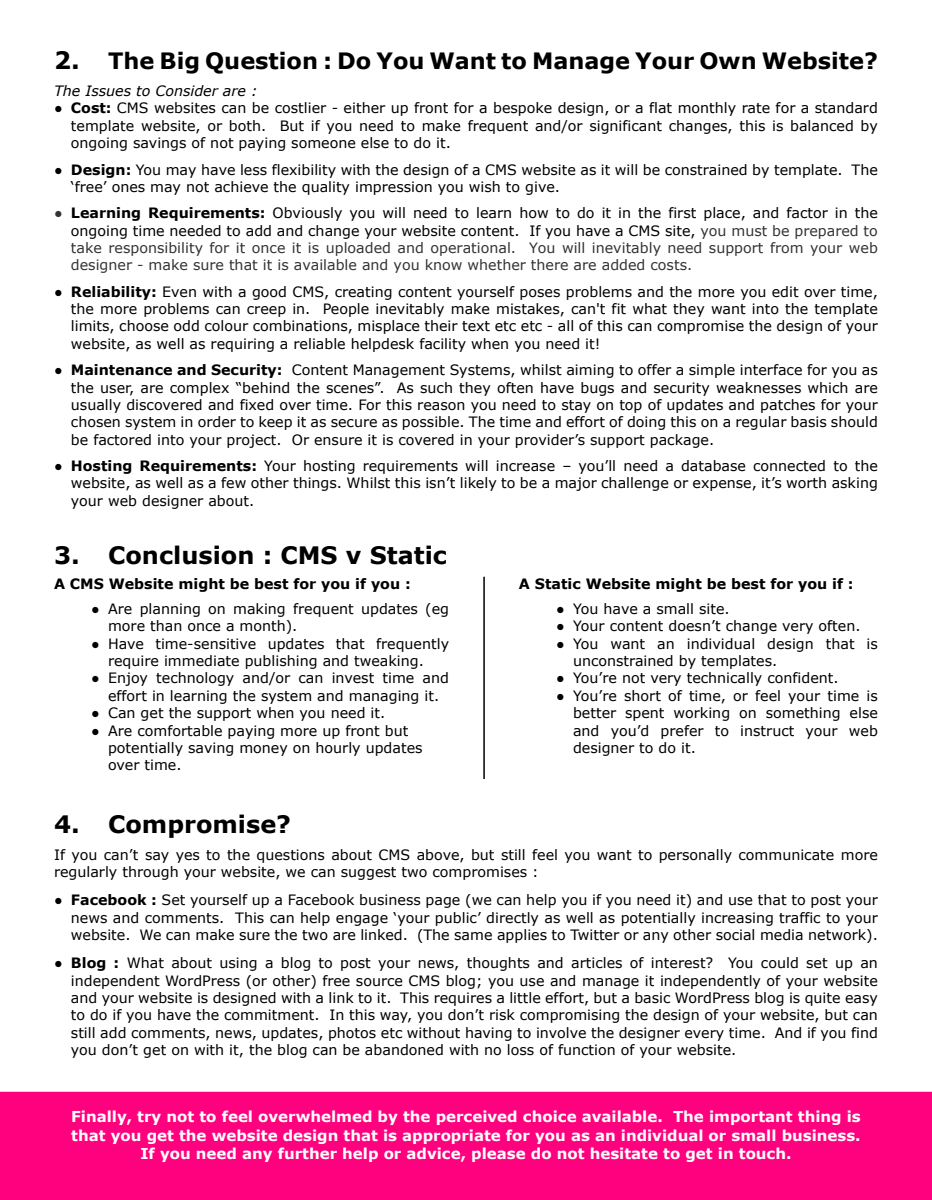
<style>
.page{position:relative;width:932px;height:1200px;background:#fff}
.page>*{position:absolute;margin:0;border:0;box-sizing:border-box;transform-origin:0 0}
.t1{font:700 24px "Verdana";color:#000}
.t2{font:700 22.5px "Verdana";color:#000}
.t3{font:700 15px/18.3px "Verdana";color:#fefefe;text-align:center}
.t4{font:14.25px/17.4px "Verdana";color:#000;text-align:justify}
.t5{font:14.25px/17.4px "Verdana";color:#333;text-align:justify}
.t6{font:700 14.25px "Verdana";color:#000}
.t7{font:italic 14.25px "Verdana";color:#000}
.s1{font-size:24px}
.s2{font-family:"Times New Roman"}
.s3{font-weight:700}
.s4{font-family:"Times New Roman";font-weight:700}
.s5{font-weight:700;color:#000}
.s6{color:#000}
</style>
<div class="page">
<div style="left:0;top:1091px;width:931px;height:108px;background:#ff007f"></div>
<hr style="left:483px;top:576px;width:1px;height:202px;background:#000">
<h2 class="t2" style="left:54px;top:52px;width:825px"><span class="s1">2.</span> The Big Question : Do You Want to Manage Your Own Website?</h2>
<p class="t7" style="left:54px;top:85px;width:205px">The Issues to Consider are :</p>
<p class="t4" style="left:71px;top:101px;width:808px;text-indent:-17px"><span class="s2">●</span> <span class="s3">Cost:</span> CMS websites can be costlier - either up front for a bespoke design, or a flat monthly rate for a standard template website, or both. But if you need to make frequent and/or significant changes, this is balanced by ongoing savings of not paying someone else to do it.</p>
<p class="t4" style="left:71px;top:162px;width:808px;text-indent:-17px"><span class="s2">●</span> <span class="s3">Design:</span> You may have less flexibility with the design of a CMS website as it will be constrained by template. The ‘free’ ones may not achieve the quality impression you wish to give.</p>
<p class="t5" style="left:71px;top:205px;width:808px;text-indent:-17px"><span class="s4">●</span> <span class="s5">Learning Requirements:</span> <span class="s6">Obviously you will need to learn how to do it in the first place, and factor in the ongoing time needed to add and change your website content. If you have a CMS site,</span> you must be prepared to take responsibility for it once it is uploaded and operational. You will inevitably need support from your web designer - make sure that it is available and you know whether there are added costs.</p>
<p class="t4" style="left:71px;top:284px;width:808px;text-indent:-17px"><span class="s2">●</span> <span class="s3">Reliability:</span> Even with a good CMS, creating content yourself poses problems and the more you edit over time, the more problems can creep in. People inevitably make mistakes, can't fit what they want into the template limits, choose odd colour combinations, misplace their text etc etc - all of this can compromise the design of your website, as well as requiring a reliable helpdesk facility when you need it!</p>
<p class="t4" style="left:71px;top:362px;width:808px;text-indent:-17px"><span class="s2">●</span> <span class="s3">Maintenance and Security:</span> Content Management Systems, whilst aiming to offer a simple interface for you as the user, are complex “behind the scenes”. As such they often have bugs and security weaknesses which are usually discovered and fixed over time. For this reason you need to stay on top of updates and patches for your chosen system in order to keep it as secure as possible. The time and effort of doing this on a regular basis should be factored into your project. Or ensure it is covered in your provider’s support package.</p>
<p class="t4" style="left:71px;top:458px;width:808px;text-indent:-17px"><span class="s2">●</span> <span class="s3">Hosting Requirements:</span> Your hosting requirements will increase – you’ll need a database connected to the website, as well as a few other things. Whilst this isn’t likely to be a major challenge or expense, it’s worth asking your web designer about.</p>
<h1 class="t1" style="left:54px;top:545px;width:394px">3. Conclusion : CMS v Static</h1>
<p class="t6" style="left:54px;top:578px;width:358px">A CMS Website might be best for you if you :</p>
<p class="t4" style="left:108px;top:601px;width:342px;text-indent:-17px"><span class="s2">●</span> Are planning on making frequent updates (eg more than once a month).</p>
<p class="t4" style="left:91px;top:635px;width:359px;text-align:center"><span class="s2">●</span> Have time-sensitive updates that frequently require immediate publishing and tweaking.</p>
<p class="t4" style="left:91px;top:670px;width:359px;text-align:center"><span class="s2">●</span> Enjoy technology and/or can invest time and effort in learning the system and managing it.</p>
<p class="t4" style="left:91px;top:705px;width:295px"><span class="s2">●</span> Can get the support when you need it.</p>
<p class="t4" style="left:108px;top:722px;width:316px;text-align:left;text-indent:-17px"><span class="s2">●</span> Are comfortable paying more up front but potentially saving money on hourly updates over time.</p>
<p class="t6" style="left:519px;top:578px;width:336px">A Static Website might be best for you if :</p>
<p class="t4" style="left:556px;top:601px;width:175px"><span class="s2">●</span> You have a small site.</p>
<p class="t4" style="left:556px;top:618px;width:306px"><span class="s2">●</span> Your content doesn’t change very often.</p>
<p class="t4" style="left:573px;top:635px;width:306px;text-indent:-17px"><span class="s2">●</span> You want an individual design that is unconstrained by templates.</p>
<p class="t4" style="left:556px;top:670px;width:284px"><span class="s2">●</span> You’re not very technically confident.</p>
<p class="t4" style="left:573px;top:688px;width:306px;text-indent:-17px"><span class="s2">●</span> You’re short of time, or feel your time is better spent working on something else and you’d prefer to instruct your web designer to do it.</p>
<h1 class="t1" style="left:54px;top:814px;width:238px">4. Compromise?</h1>
<p class="t4" style="left:54px;top:846px;width:825px">If you can’t say yes to the questions about CMS above, but still feel you want to personally communicate more regularly through your website, we can suggest two compromises :</p>
<p class="t4" style="left:71px;top:892px;width:808px;text-indent:-17px"><span class="s2">●</span> <span class="s3">Facebook :</span> Set yourself up a Facebook business page (we can help you if you need it) and use that to post your news and comments. This can help engage ‘your public’ directly as well as potentially increasing traffic to your website. We can make sure the two are linked. (The same applies to Twitter or any other social media network).</p>
<p class="t4" style="left:71px;top:955px;width:808px;text-indent:-17px"><span class="s2">●</span> <span class="s3">Blog :</span> What about using a blog to post your news, thoughts and articles of interest? You could set up an independent WordPress (or other) free source CMS blog; you use and manage it independently of your website and your website is designed with a link to it. This requires a little effort, but a basic WordPress blog is quite easy to do if you have the commitment. In this way, you don’t risk compromising the design of your website, but can still add comments, news, updates, photos etc without having to involve the designer every time. And if you find you don’t get on with it, the blog can be abandoned with no loss of function of your website.</p>
<p class="t3" style="left:71px;top:1108px;width:790px">Finally, try not to feel overwhelmed by the perceived choice available. The important thing is that you get the website design that is appropriate for you as an individual or small business.<br>If you need any further help or advice, please do not hesitate to get in touch.</p>
</div>
